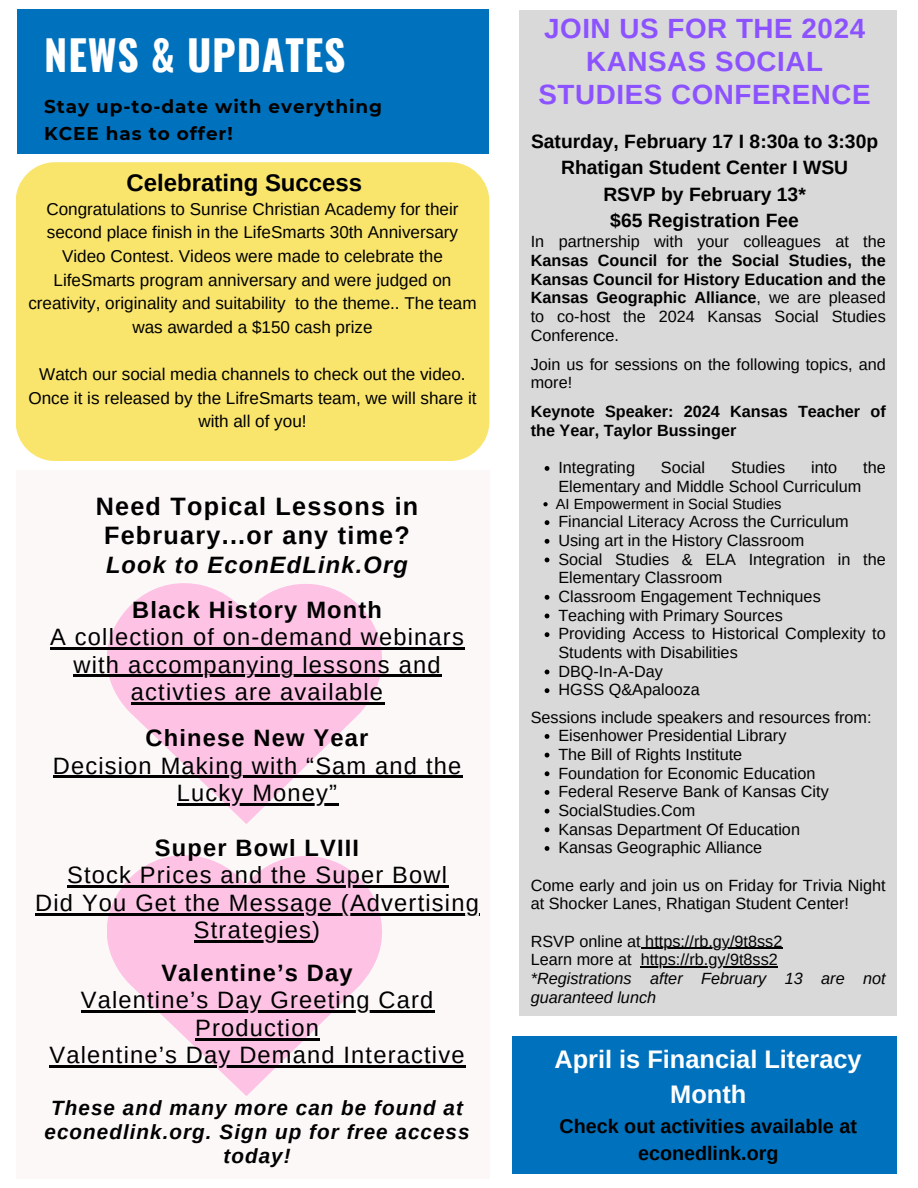
<style>
.page{position:relative;width:918px;height:1188px;background:#fff}
.page>*{position:absolute;margin:0;border:0;box-sizing:border-box;transform-origin:0 0}
.t1{font:700 41.55px "Oswald";letter-spacing:.02em;color:#fff}
.t2{font:700 27.75px/32.7px "Arimo";letter-spacing:.02em;color:#8c52ff;text-align:center}
.t3{font:700 25.35px/35px "Arimo";color:#fff;text-align:center}
.t4{font:700 25.2px/29.7px "Arimo";letter-spacing:.05em;color:#000;text-align:center}
.t5{font:700 24px "Arimo";color:#000}
.t6{font:23.7px/27.5px "Arimo";letter-spacing:.05em;color:#000;text-align:center}
.t7{font:700 23.7px/42.8px "Arimo";letter-spacing:.05em;color:#000;text-align:center}
.t8{font:italic 700 23.7px "Arimo";letter-spacing:.05em;color:#000}
.t9{font:italic 700 20.7px/24.2px "Arimo";letter-spacing:.05em;color:#000;text-align:center}
.t10{font:700 19.8px/27.5px "Arimo";color:#000;text-align:center}
.t11{font:700 19.35px/26.4px "Arimo";color:#000;text-align:center}
.t12{font:700 18.45px/27.5px "Montserrat";letter-spacing:.05em;color:#000}
.t13{font:17.1px/23.7px "Arimo";color:#000;text-align:center}
.t14{font:16.2px/18.6px "Arimo";color:#010101}
.t15{font:700 16.2px/18.6px "Arimo";color:#010101;text-align:justify}
.t16{font:italic 16.2px/18.6px "Arimo";color:#010101}
.t17{font:14.7px "Arimo";color:#010101}
.s1{font-weight:700}
.s2{font-weight:400}
.s3{font-style:normal}
</style>
<div class="page">
<div style="left:18px;top:10px;width:471px;height:144px;background:#0071bc"></div>
<div style="left:519px;top:10px;width:378px;height:1006px;background:#d9d9d9"></div>
<div style="left:16px;top:162px;width:473px;height:299px;background:#f9e56c;border-radius:39px"></div>
<div style="left:512px;top:1036px;width:385px;height:138px;background:#0071bc"></div>
<div style="left:16px;top:470px;width:473px;height:708px;background:#fdf8f8"></div>
<svg style="left:107px;top:855px;width:275px;height:241px;fill:#fdc2e4"></svg>
<svg style="left:107px;top:583px;width:275px;height:241px;fill:#fdc2e4"></svg>
<hr style="left:50px;top:647px;width:415px;height:3px;background:#000">
<hr style="left:74px;top:675px;width:368px;height:2px;background:#000">
<hr style="left:131px;top:702px;width:253px;height:2px;background:#000">
<hr style="left:53px;top:776px;width:409px;height:2px;background:#000">
<hr style="left:177px;top:803px;width:161px;height:2px;background:#000">
<hr style="left:67px;top:886px;width:381px;height:2px;background:#000">
<hr style="left:35px;top:913px;width:445px;height:2px;background:#000">
<hr style="left:194px;top:940px;width:118px;height:3px;background:#000">
<hr style="left:81px;top:1011px;width:353px;height:2px;background:#000">
<hr style="left:195px;top:1038px;width:125px;height:2px;background:#000">
<hr style="left:50px;top:1066px;width:416px;height:2px;background:#000">
<svg style="left:545px;top:466px;width:4px;height:5px"></svg>
<svg style="left:543px;top:502px;width:5px;height:4px"></svg>
<svg style="left:545px;top:520px;width:4px;height:5px"></svg>
<svg style="left:545px;top:539px;width:4px;height:5px"></svg>
<svg style="left:545px;top:558px;width:4px;height:4px"></svg>
<svg style="left:545px;top:595px;width:4px;height:5px"></svg>
<svg style="left:545px;top:614px;width:4px;height:4px"></svg>
<svg style="left:545px;top:632px;width:4px;height:5px"></svg>
<svg style="left:545px;top:670px;width:4px;height:4px"></svg>
<svg style="left:545px;top:688px;width:4px;height:5px"></svg>
<svg style="left:545px;top:734px;width:4px;height:5px"></svg>
<svg style="left:545px;top:753px;width:4px;height:5px"></svg>
<svg style="left:545px;top:771px;width:4px;height:5px"></svg>
<svg style="left:545px;top:790px;width:4px;height:5px"></svg>
<svg style="left:545px;top:809px;width:4px;height:5px"></svg>
<svg style="left:545px;top:827px;width:4px;height:5px"></svg>
<svg style="left:545px;top:846px;width:4px;height:5px"></svg>
<hr style="left:641px;top:948px;width:141px;height:1px;background:#010101">
<hr style="left:641px;top:967px;width:137px;height:1px;background:#010101">
<h5 class="t1" style="left:44px;top:22px;width:303px">NEWS &amp; UPDATES</h5>
<h6 class="t12" style="left:44px;top:92px;width:339px">Stay up-to-date with everything<br>KCEE has to offer!</h6>
<h3 class="t5" style="left:126px;top:169px;width:237px">Celebrating Success</h3>
<p class="t13" style="left:28px;top:197px;width:450px">Congratulations to Sunrise Christian Academy for their second place finish in the LifeSmarts 30th Anniversary Video Contest. Videos were made to celebrate the LifeSmarts program anniversary and were judged on creativity, originality and suitability to the theme.. The team was awarded a $150 cash prize</p>
<p class="t13" style="left:28px;top:362px;width:450px">Watch our social media channels to check out the video.<br>Once it is released by the LifreSmarts team, we will share it with all of you!</p>
<p class="t4" style="left:96px;top:491px;width:324px">Need Topical Lessons in<br>February...or any time?</p>
<p class="t8" style="left:106px;top:551px;width:304px">Look to EconEdLink.Org</p>
<h1 class="t6" style="left:50px;top:596px;width:415px"><span class="s1">Black History Month<br></span>A collection of on-demand webinars</h1>
<p class="t6" style="left:74px;top:651px;width:368px">with accompanying lessons and activties are available</p>
<p class="t7" style="left:146px;top:717px;width:224px">Chinese New Year</p>
<h4 class="t6" style="left:53px;top:752px;width:410px">Decision Making with “Sam and the</h4>
<p class="t6" style="left:177px;top:779px;width:162px">Lucky Money”</p>
<p class="t7" style="left:155px;top:826px;width:206px">Super Bowl LVIII</p>
<p class="t6" style="left:67px;top:861px;width:381px">Stock Prices and the Super Bowl</p>
<h3 class="t6" style="left:35px;top:889px;width:445px">Did You Get the Message (Advertising</h3>
<h5 class="t7" style="left:161px;top:909px;width:193px"><span class="s2">Strategies)<br></span>Valentine’s Day</h5>
<h5 class="t6" style="left:81px;top:986px;width:354px">Valentine’s Day Greeting Card<br>Production</h5>
<h5 class="t6" style="left:50px;top:1041px;width:416px">Valentine’s Day Demand Interactive</h5>
<h5 class="t9" style="left:45px;top:1096px;width:427px">These and many more can be found at econedlink.org. Sign up for free access today!</h5>
<h2 class="t2" style="left:539px;top:12px;width:334px">JOIN US FOR THE 2024<br>KANSAS SOCIAL<br>STUDIES CONFERENCE</h2>
<h6 class="t11" style="left:531px;top:128px;width:349px">Saturday, February 17 I 8:30a to 3:30p<br>Rhatigan Student Center I WSU<br>RSVP by February 13*<br>$65 Registration Fee</h6>
<p class="t15" style="left:531px;top:232px;width:357px"><span class="s2">In partnership with your colleagues at the </span>Kansas Council for the Social Studies, the Kansas Council for History Education and the Kansas Geographic Alliance<span class="s2">, we are pleased to co-host the 2024 Kansas Social Studies Conference.</span></p>
<p class="t14" style="left:531px;top:355px;width:357px">Join us for sessions on the following topics, and more!</p>
<p class="t15" style="left:531px;top:402px;width:357px">Keynote Speaker: 2024 Kansas Teacher of the Year, Taylor Bussinger</p>
<p class="t14" style="left:558px;top:458px;width:78px">Integrating</p>
<p class="t14" style="left:661px;top:458px;width:46px">Social</p>
<p class="t14" style="left:731px;top:458px;width:56px">Studies</p>
<p class="t14" style="left:811px;top:458px;width:28px">into</p>
<p class="t14" style="left:863px;top:458px;width:24px">the</p>
<p class="t14" style="left:558px;top:477px;width:304px">Elementary and Middle School Curriculum</p>
<p class="t17" style="left:556px;top:495px;width:227px">AI Empowerment in Social Studies</p>
<p class="t14" style="left:558px;top:513px;width:292px">Financial Literacy Across the Curriculum</p>
<p class="t14" style="left:558px;top:531px;width:248px">Using art in the History Classroom</p>
<p class="t14" style="left:558px;top:550px;width:329px">Social Studies &amp; ELA Integration in the<br>Elementary Classroom</p>
<p class="t14" style="left:558px;top:587px;width:264px">Classroom Engagement Techniques</p>
<p class="t14" style="left:558px;top:606px;width:226px">Teaching with Primary Sources</p>
<p class="t14" style="left:558px;top:625px;width:329px">Providing Access to Historical Complexity to<br>Students with Disabilities</p>
<p class="t14" style="left:558px;top:662px;width:106px">DBQ-In-A-Day</p>
<p class="t14" style="left:558px;top:681px;width:143px">HGSS Q&amp;Apalooza</p>
<p class="t14" style="left:531px;top:708px;width:342px">Sessions include speakers and resources from:</p>
<p class="t14" style="left:558px;top:726px;width:230px">Eisenhower Presidential Library</p>
<p class="t14" style="left:558px;top:745px;width:185px">The Bill of Rights Institute</p>
<p class="t14" style="left:558px;top:764px;width:259px">Foundation for Economic Education</p>
<p class="t14" style="left:558px;top:782px;width:272px">Federal Reserve Bank of Kansas City</p>
<p class="t14" style="left:558px;top:801px;width:139px">SocialStudies.Com</p>
<p class="t14" style="left:558px;top:820px;width:243px">Kansas Department Of Education</p>
<p class="t14" style="left:558px;top:838px;width:205px">Kansas Geographic Alliance</p>
<p class="t14" style="left:531px;top:876px;width:357px">Come early and join us on Friday for Trivia Night at Shocker Lanes, Rhatigan Student Center!</p>
<p class="t14" style="left:531px;top:932px;width:253px">RSVP online at https://rb.gy/9t8ss2</p>
<p class="t14" style="left:531px;top:950px;width:102px">Learn more at</p>
<h6 class="t16" style="left:531px;top:950px;width:357px;text-indent:110px"><span class="s3">https://rb.gy/9t8ss2<br></span>*Registrations after February 13 are not guaranteed lunch</h6>
<h3 class="t3" style="left:554px;top:1042px;width:309px">April is Financial Literacy<br>Month</h3>
<p class="t10" style="left:560px;top:1112px;width:299px">Check out activities available at econedlink.org</p>
</div>
